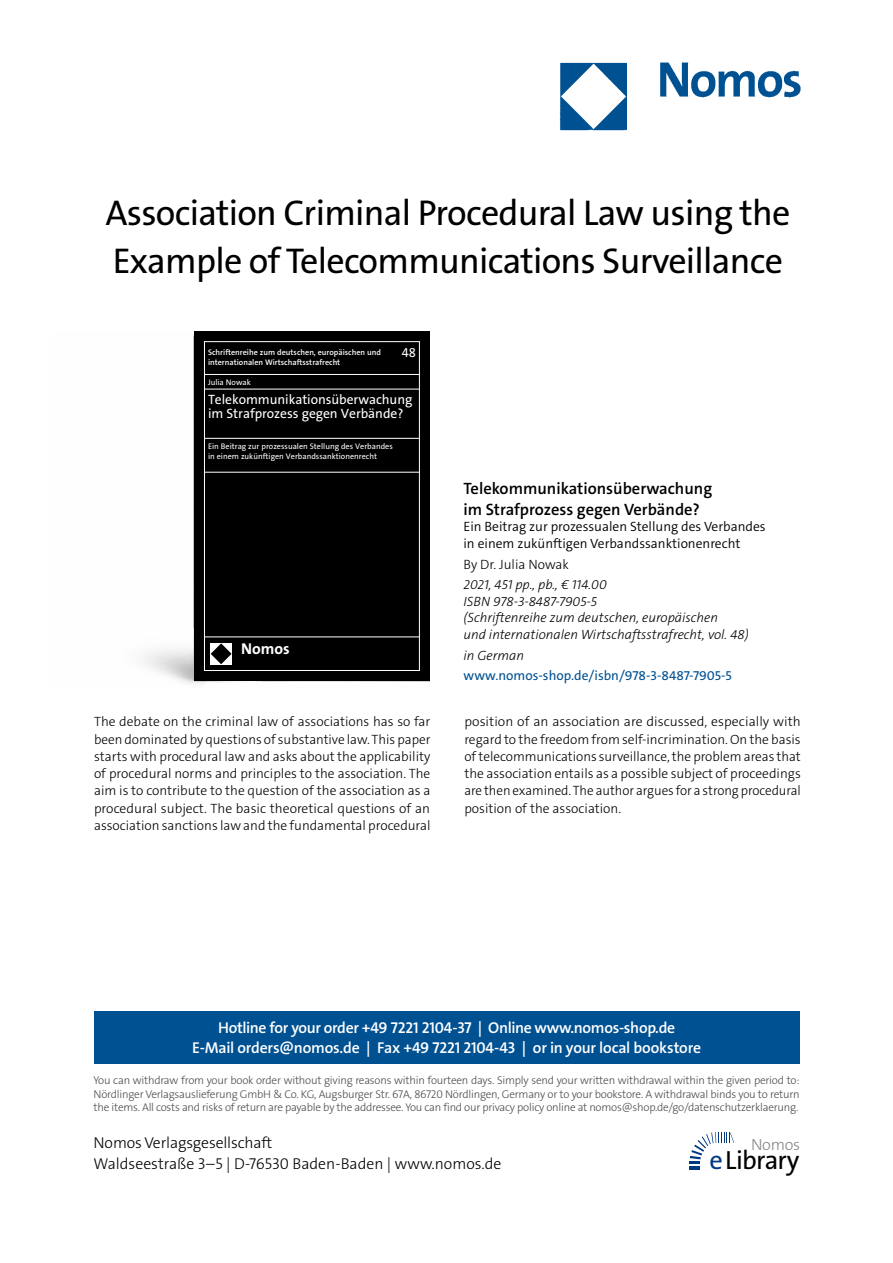
<style>
.page{position:relative;width:893px;height:1263px;background:#fff}
.page>*{position:absolute;margin:0;border:0;box-sizing:border-box;transform-origin:0 0}
.t1{font:36px/48px "The Sans Os F";letter-spacing:-.02em;color:#000}
.t2{font:26.4px "The Sans Os F";letter-spacing:-.03em;color:#000}
.t3{font:600 16.5px/21px "The Sans C5";color:#000}
.t4{font:300 16.2px "The Sans Os F";letter-spacing:-.02em;color:#87888a}
.t5{font:600 15.75px/21px "The Sans Os F";letter-spacing:-.02em;color:#fff;text-align:center}
.t6{font:300 15.75px/21px "The Sans Os F";color:#000}
.t7{font:700 15.75px "The Sans Os F";color:#fff}
.t8{font:300 13.5px/17.2px "The Sans C5";color:#000;text-align:justify}
.t9{font:italic 300 13.5px/16.5px "The Sans C5";color:#000}
.t10{font:300 13.5px/16.5px "The Sans C5";color:#000}
.t11{font:13.5px/14.7px "The Sans Os F";letter-spacing:-.005em;color:#fff}
.t12{font:13.5px "The Sans C5";color:#005192}
.t13{font:13.05px "The Sans Os F";color:#fff}
.t14{font:300 11.25px/13.5px "The Sans Os F";letter-spacing:-.02em;color:#4b4b4d;text-align:justify}
.t15{font:8.1px/9.8px "The Sans Os F";color:#fff}
.t16{font:600 8.1px/9.8px "The Sans Os F";color:#fff}
.s1{color:#003882}
</style>
<div class="page">
<div style="left:94px;top:1011px;width:705px;height:52px;background:#005192"></div>
<hr style="left:689px;top:1166px;width:11px;height:4px;background:#003882">
<svg style="left:689px;top:1132px;width:45px;height:32px"></svg>
<img style="left:559px;top:62px;width:242px;height:69px">
<img style="left:144px;top:335px;width:285px;height:349px">
<div style="left:194px;top:331px;width:236px;height:349px;background:#000"></div>
<div style="left:204px;top:341px;width:216px;height:330px;border:1px solid #fff"></div>
<hr style="left:204px;top:374px;width:216px;height:1px;background:#fff">
<hr style="left:204px;top:389px;width:216px;height:1px;background:#fff">
<hr style="left:204px;top:438px;width:216px;height:1px;background:#fff">
<hr style="left:204px;top:472px;width:216px;height:1px;background:#fff">
<hr style="left:204px;top:637px;width:216px;height:1px;background:#fff">
<div style="left:210px;top:643px;width:22px;height:22px;background:#fff"></div>
<svg style="left:211px;top:643px;width:21px;height:21px"></svg>
<h1 class="t1" style="left:105px;top:192px;width:687px">Association Criminal Procedural Law using the<br>Example of Telecommunications Surveillance</h1>
<p class="t16" style="left:208px;top:348px;width:175px">Schriftenreihe zum deutschen, europäischen und internationalen Wirtschaftsstrafrecht</p>
<p class="t13" style="left:402px;top:347px;width:16px">48</p>
<p class="t15" style="left:208px;top:378px;width:44px">Julia Nowak</p>
<p class="t11" style="left:208px;top:393px;width:206px">Telekommunikationsüberwachung im Strafprozess gegen Verbände?</p>
<p class="t15" style="left:208px;top:442px;width:186px">Ein Beitrag zur prozessualen Stellung des Verbandes in einem zukünftigen Verbandssanktionenrecht</p>
<p class="t7" style="left:241px;top:638px;width:50px">Nomos</p>
<p class="t3" style="left:463px;top:478px;width:250px">Telekommunikationsüberwachung im Strafprozess gegen Verbände?</p>
<p class="t10" style="left:463px;top:519px;width:304px">Ein Beitrag zur prozessualen Stellung des Verbandes in einem zukünftigen Verbandssanktionenrecht</p>
<p class="t8" style="left:463px;top:555px;width:107px">By Dr. Julia Nowak</p>
<p class="t9" style="left:463px;top:577px;width:287px">2021, 451 pp., pb., € 114.00<br>ISBN 978-3-8487-7905-5<br>(Schriftenreihe zum deutschen, europäischen<br>und internationalen Wirtschaftsstrafrecht, vol. 48)</p>
<p class="t9" style="left:463px;top:647px;width:62px">in German</p>
<p class="t12" style="left:463px;top:667px;width:270px">www.nomos-shop.de/isbn/978-3-8487-7905-5</p>
<p class="t8" style="left:94px;top:713px;width:338px">The debate on the criminal law of associations has so far been dominated by questions of substantive law. This paper starts with procedural law and asks about the applicability of procedural norms and principles to the association. The aim is to contribute to the question of the association as a procedural subject. The basic theoretical questions of an association sanctions law and the fundamental procedural</p>
<p class="t8" style="left:464px;top:713px;width:338px">position of an association are discussed, especially with regard to the freedom from self-incrimination. On the basis of telecommunications surveillance, the problem areas that the association entails as a possible subject of proceedings are then examined. The author argues for a strong procedural position of the association.</p>
<p class="t5" style="left:192px;top:1017px;width:510px">Hotline for your order +49 7221 2104-37 | Online www.nomos-shop.de<br>E-Mail orders@nomos.de | Fax +49 7221 2104-43 | or in your local bookstore</p>
<p class="t14" style="left:94px;top:1074px;width:708px">You can withdraw from your book order without giving reasons within fourteen days. Simply send your written withdrawal within the given period to:<br>Nördlinger Verlagsauslieferung GmbH &amp; Co. KG, Augsburger Str. 67A, 86720 Nördlingen, Germany or to your bookstore. A withdrawal binds you to return the items. All costs and risks of return are payable by the addressee. You can find our privacy policy online at nomos@shop.de/go/datenschutzerklaerung.</p>
<p class="t6" style="left:94px;top:1133px;width:409px">Nomos Verlagsgesellschaft<br>Waldseestraße 3–5 | D-76530 Baden-Baden | www.nomos.de</p>
<p class="t4" style="left:751px;top:1134px;width:51px">Nomos</p>
<h2 class="t2" style="left:709px;top:1150px;width:91px"><span class="s1">e</span>Library</h2>
</div>
